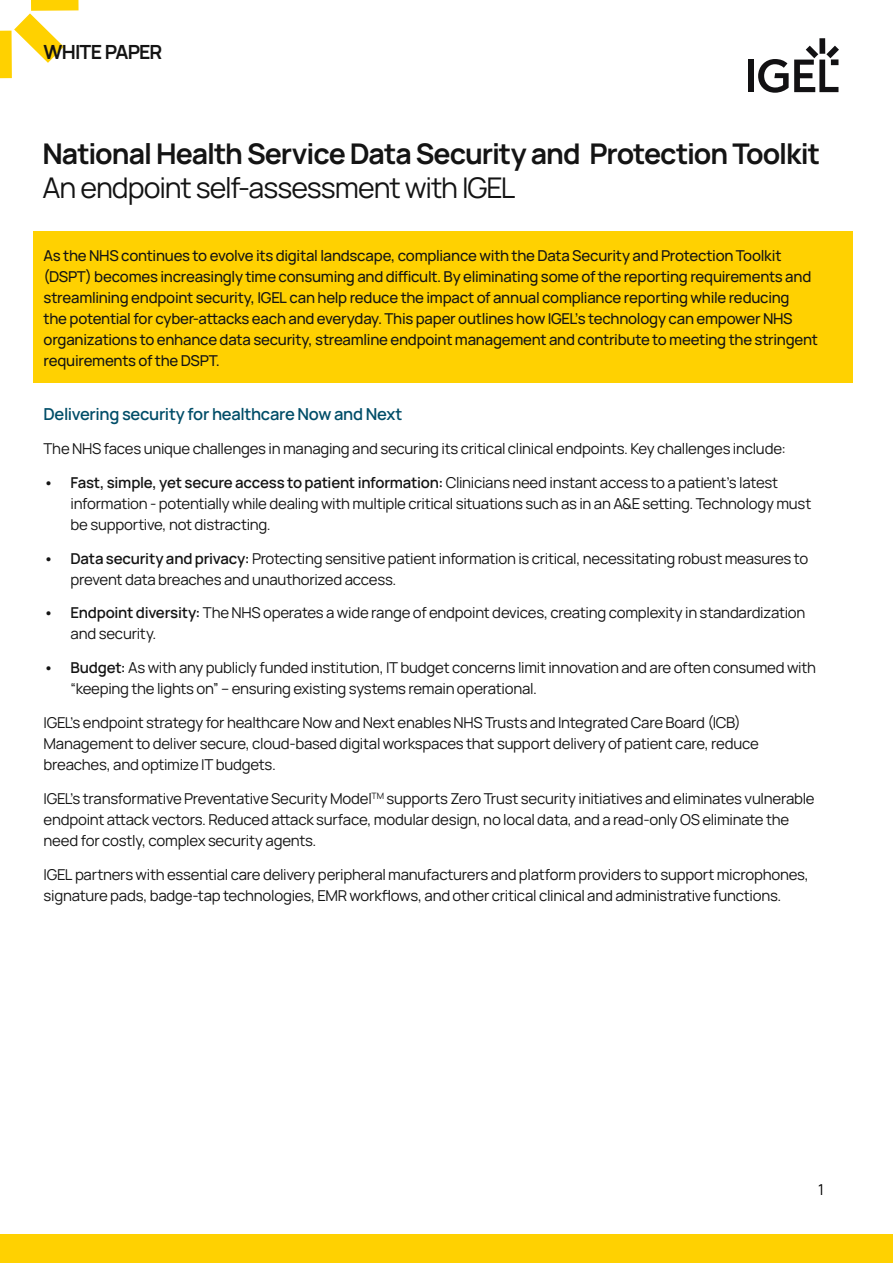
<style>
.page{position:relative;width:893px;height:1263px;background:#fff}
.page>*{position:absolute;margin:0;border:0;box-sizing:border-box;transform-origin:0 0}
.t1{font:700 28.5px "Manrope";letter-spacing:-.035em;color:#141414}
.t2{font:28.5px "Manrope";letter-spacing:-.04em;color:#141414}
.t3{font:700 19.5px "Manrope";letter-spacing:-.045em;color:#141414}
.t4{font:600 16.5px "Manrope";letter-spacing:-.02em;color:#004d68}
.t5{font:15px/21px "Manrope";letter-spacing:-.015em;color:#141414}
.t6{font:500 15px/21px "Manrope";letter-spacing:-.015em;color:#141414}
.t7{font:15px "Manrope";color:#000}
.s1{font-weight:600}
</style>
<div class="page">
<div style="left:0;top:31px;width:12px;height:47px;background:#ffd100"></div>
<div style="left:31px;top:0;width:48px;height:11px;background:#ffd100"></div>
<svg style="left:14px;top:13px;width:50px;height:50px"></svg>
<div style="left:819px;top:38px;width:6px;height:16px;background:#121113"></div>
<div style="left:748px;top:60px;width:6px;height:32px;background:#121113"></div>
<svg style="left:758px;top:46px;width:81px;height:47px"></svg>
<div style="left:33px;top:232px;width:820px;height:151px;background:#ffd101"></div>
<div style="left:0;top:1234px;width:893px;height:29px;background:#ffd101"></div>
<h2 class="t3" style="left:44px;top:36px;width:120px">WHITE PAPER</h2>
<h1 class="t1" style="left:43px;top:129px;width:779px">National Health Service Data Security and Protection Toolkit</h1>
<h1 class="t2" style="left:43px;top:166px;width:474px">An endpoint self-assessment with IGEL</h1>
<p class="t6" style="left:44px;top:244px;width:776px">As the NHS continues to evolve its digital landscape, compliance with the Data Security and Protection Toolkit (DSPT) becomes increasingly time consuming and difficult. By eliminating some of the reporting requirements and streamlining endpoint security, IGEL can help reduce the impact of annual compliance reporting while reducing<br>the potential for cyber-attacks each and everyday. This paper outlines how IGEL’s technology can empower NHS organizations to enhance data security, streamline endpoint management and contribute to meeting the stringent requirements of the DSPT.</p>
<p class="t4" style="left:44px;top:401px;width:360px">Delivering security for healthcare Now and Next</p>
<p class="t5" style="left:44px;top:437px;width:744px">The NHS faces unique challenges in managing and securing its critical clinical endpoints. Key challenges include:</p>
<p class="t5" style="left:71px;top:471px;width:742px;text-indent:-27px"><span class="s1">• Fast, simple, yet secure access to patient information:</span> Clinicians need instant access to a patient’s latest information - potentially while dealing with multiple critical situations such as in an A&amp;E setting. Technology must be supportive, not distracting.</p>
<p class="t5" style="left:71px;top:547px;width:739px;text-indent:-27px"><span class="s1">• Data security and privacy:</span> Protecting sensitive patient information is critical, necessitating robust measures to prevent data breaches and unauthorized access.</p>
<p class="t5" style="left:71px;top:602px;width:736px;text-indent:-27px"><span class="s1">• Endpoint diversity:</span> The NHS operates a wide range of endpoint devices, creating complexity in standardization and security.</p>
<p class="t5" style="left:71px;top:656px;width:747px;text-indent:-27px"><span class="s1">• Budget:</span> As with any publicly funded institution, IT budget concerns limit innovation and are often consumed with “keeping the lights on” – ensuring existing systems remain operational.</p>
<p class="t5" style="left:44px;top:711px;width:717px">IGEL’s endpoint strategy for healthcare Now and Next enables NHS Trusts and Integrated Care Board (ICB)<br>Management to deliver secure, cloud-based digital workspaces that support delivery of patient care, reduce breaches, and optimize IT budgets.</p>
<p class="t5" style="left:44px;top:787px;width:773px">IGEL’s transformative Preventative Security Model<sup>TM</sup> supports Zero Trust security initiatives and eliminates vulnerable endpoint attack vectors. Reduced attack surface, modular design, no local data, and a read-only OS eliminate the need for costly, complex security agents.</p>
<p class="t5" style="left:44px;top:863px;width:767px">IGEL partners with essential care delivery peripheral manufacturers and platform providers to support microphones, signature pads, badge-tap technologies, EMR workflows, and other critical clinical and administrative functions.</p>
<p class="t7" style="left:818px;top:1178px;width:7px">1</p>
</div>
